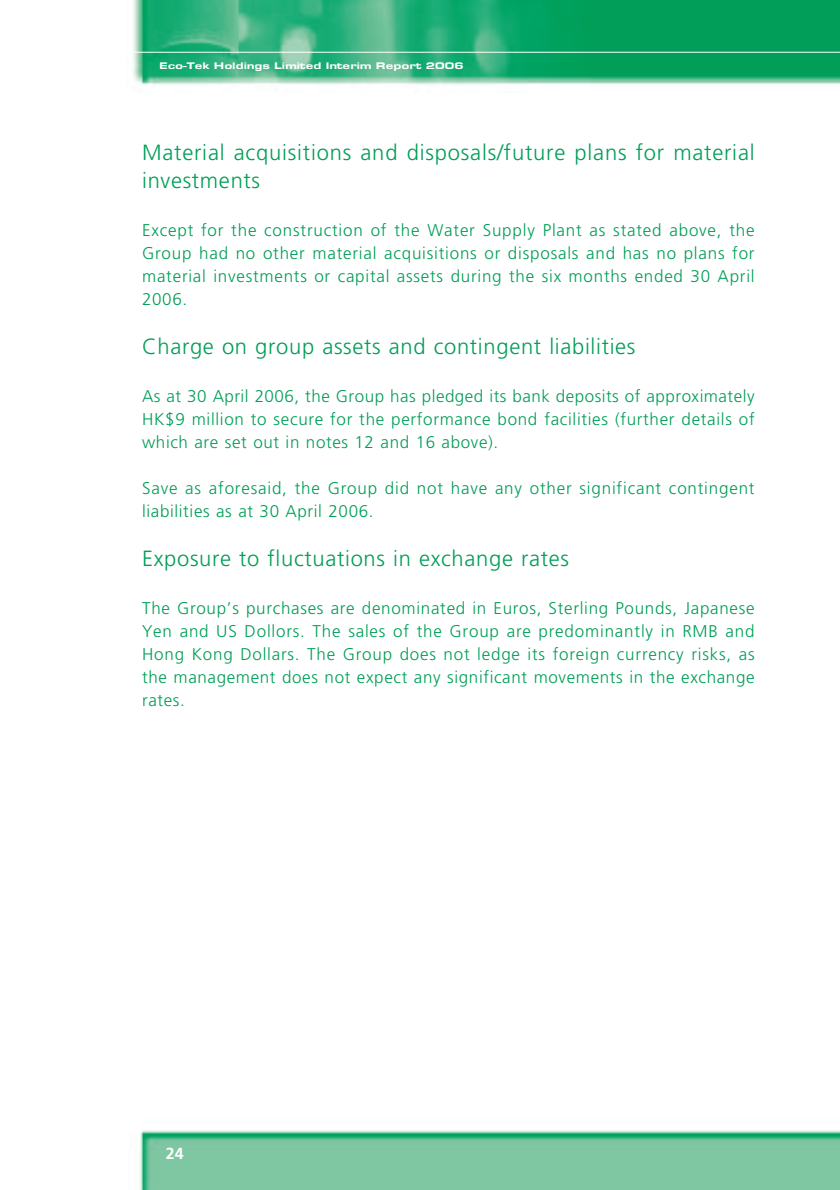
<style>
.page{position:relative;width:840px;height:1190px;background:#fff}
.page>*{position:absolute;margin:0;border:0;box-sizing:border-box;transform-origin:0 0}
.t1{font:300 22px/28px "Frutiger";letter-spacing:.03em;color:#009e57}
.t2{font:300 17px/23px "Frutiger";letter-spacing:.045em;color:#009e57}
.t3{font:700 16px "Frutiger";color:#fff}
.t4{font:10px "Eurose Heavyface";color:#fff}
</style>
<div class="page">
<img style="left:133px;top:0;width:707px;height:1190px">
<hr style="left:6px;top:52px;width:834px;height:1px;background:#fff">
<p class="t4" style="left:159px;top:62px;width:306px">Eco-Tek Holdings Limited Interim Report 2006</p>
<p class="t1" style="left:142px;top:140px;width:614px">Material acquisitions and disposals/future plans for material investments</p>
<p class="t2" style="left:729px;top:220px;width:27px">the</p>
<p class="t2" style="left:201px;top:220px;width:24px">for</p>
<p class="t2" style="left:371px;top:220px;width:17px">of</p>
<p class="t2" style="left:231px;top:220px;width:27px">the</p>
<p class="t2" style="left:394px;top:220px;width:27px">the</p>
<p class="t2" style="left:483px;top:220px;width:54px">Supply</p>
<p class="t2" style="left:543px;top:220px;width:41px">Plant</p>
<p class="t2" style="left:613px;top:220px;width:50px">stated</p>
<p class="t2" style="left:669px;top:220px;width:54px">above,</p>
<p class="t2" style="left:264px;top:220px;width:100px">construction</p>
<p class="t2" style="left:142px;top:220px;width:614px">Except<br>Group had no other material acquisitions or disposals and has no plans for material investments or capital assets during the six months ended 30 April 2006.</p>
<p class="t1" style="left:142px;top:334px;width:495px">Charge on group assets and contingent liabilities</p>
<p class="t2" style="left:142px;top:386px;width:614px;text-align:justify">As at 30 April 2006, the Group has pledged its bank deposits of approximately HK$9 million to secure for the performance bond facilities (further details of which are set out in notes 12 and 16 above .(</p>
<p class="t2" style="left:669px;top:478px;width:87px">contingent</p>
<p class="t2" style="left:427px;top:220px;width:49px">Water</p>
<p class="t2" style="left:590px;top:220px;width:17px">as</p>
<p class="t2" style="left:209px;top:478px;width:80px">aforesaid,</p>
<p class="t2" style="left:580px;top:478px;width:83px">significant</p>
<p class="t2" style="left:295px;top:478px;width:27px">the</p>
<p class="t2" style="left:385px;top:478px;width:26px">did</p>
<p class="t2" style="left:451px;top:478px;width:38px">have</p>
<p class="t2" style="left:530px;top:478px;width:43px">other</p>
<p class="t2" style="left:142px;top:478px;width:233px">Save<br>liabilities as at 30 April 2006.</p>
<p class="t1" style="left:142px;top:546px;width:428px">Exposure to fluctuations in exchange rates</p>
<p class="t2" style="left:142px;top:598px;width:614px;text-align:justify">The Group s’ purchases are denominated in Euros, Sterling Pounds, Japanese Yen and US Dollors. The sales of the Group are predominantly in RMB and Hong Kong Dollars. The Group does not ledge its foreign currency risks, as the management does not expect any significant movements in the exchange rates.</p>
<p class="t2" style="left:328px;top:478px;width:51px">Group</p>
<p class="t2" style="left:417px;top:478px;width:28px">not</p>
<p class="t2" style="left:185px;top:478px;width:17px">as</p>
<p class="t2" style="left:495px;top:478px;width:29px">any</p>
<p class="t3" style="left:166px;top:1147px;width:19px">24</p>
</div>
